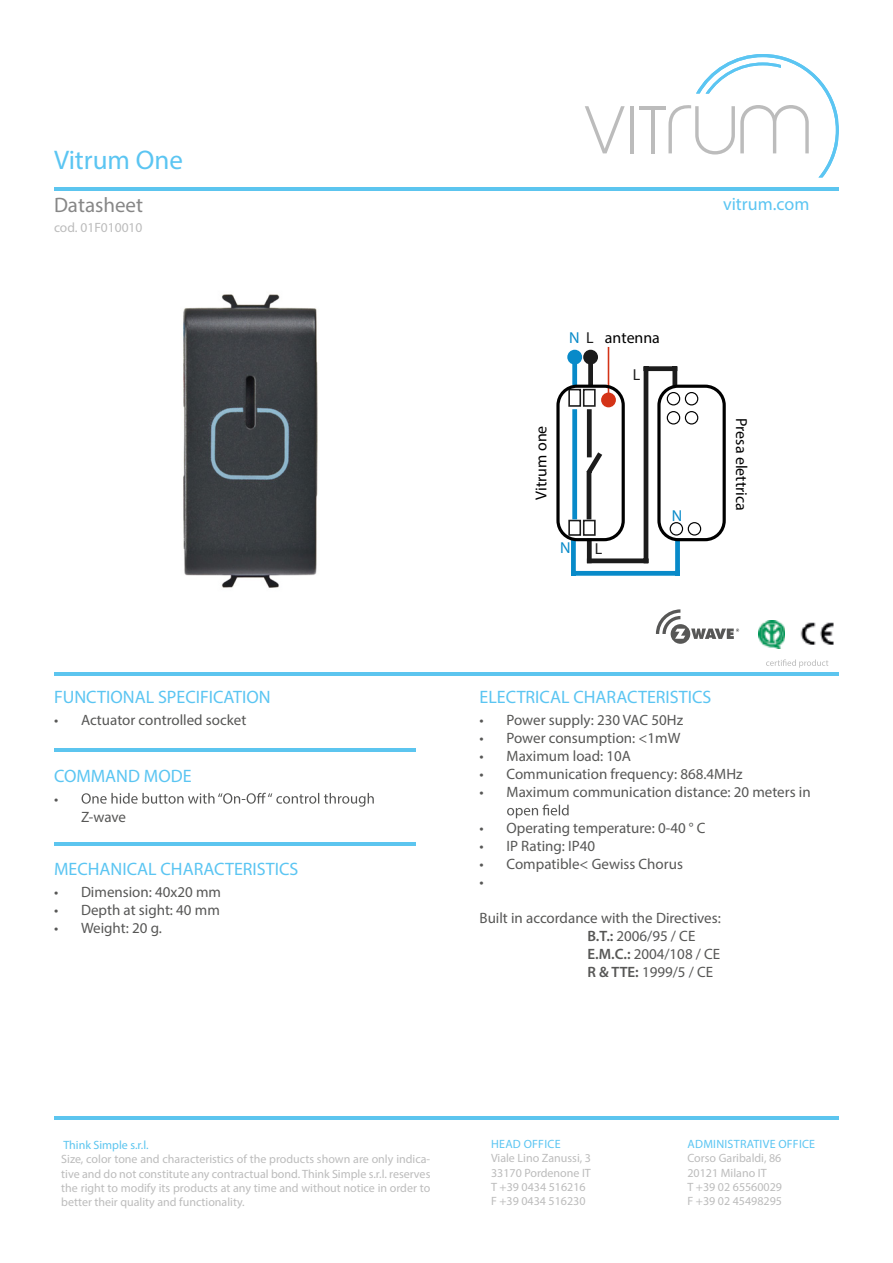
<style>
.page{position:relative;width:893px;height:1263px;background:#fff}
.page>*{position:absolute;margin:0;border:0;box-sizing:border-box;transform-origin:0 0}
.t1{font:27px "Myriad Pro";color:#5bc5f2}
.t2{font:21px "Myriad Pro";color:#878787}
.t3{font:18px "Myriad Pro";color:#5bc5f2}
.t4{font:15.9px "Myriad Pro";color:#000}
.t5{font:15.9px "Myriad Pro";color:#088ac9}
.t6{font:15.9px "Myriad Pro";color:#1c1c1c}
.t7{font:15px/18px "Myriad Pro";color:#575756}
.t8{font:13.5px "Myriad Pro";color:#bcbcbc}
.t9{font:12px/14.4px "Myriad Pro";color:#bcbcbc}
.t10{font:12px "Myriad Pro";letter-spacing:.02em;color:#5bc5f2}
.t11{font:12px "Myriad Pro";color:#5cc5ef}
.s1{color:#1c1c1c}
.s2{font-weight:600}
</style>
<div class="page">
<hr style="left:54px;top:673px;width:785px;height:3px;background:#5cc5ef">
<hr style="left:54px;top:1116px;width:785px;height:3px;background:#5cc5ef">
<hr style="left:639px;top:106px;width:27px;height:4px;background:#bcbcbc">
<svg style="left:585px;top:106px;width:40px;height:47px"></svg>
<hr style="left:630px;top:106px;width:3px;height:47px;background:#bcbcbc">
<hr style="left:651px;top:106px;width:3px;height:47px;background:#bcbcbc">
<svg style="left:668px;top:54px;width:171px;height:123px"></svg>
<hr style="left:54px;top:187px;width:785px;height:3px;background:#5cc5ef">
<img style="left:800px;top:622px;width:33px;height:23px">
<img style="left:758px;top:620px;width:27px;height:29px">
<svg style="left:656px;top:609px;width:83px;height:35px"></svg>
<svg style="left:766px;top:659px;width:63px;height:9px"></svg>
<svg style="left:82px;top:793px;width:292px;height:14px"></svg>
<hr style="left:54px;top:748px;width:361px;height:3px;background:#5cc5ef">
<hr style="left:54px;top:843px;width:361px;height:3px;background:#5cc5ef">
<svg style="left:507px;top:804px;width:62px;height:14px"></svg>
<div style="left:567px;top:350px;width:15px;height:14px;background:#088ac9;border-radius:50%"></div>
<div style="left:583px;top:350px;width:15px;height:14px;background:#1c1c1c;border-radius:50%"></div>
<div style="left:573px;top:571px;width:104px;height:5px;background:#088ac9"></div>
<div style="left:675px;top:541px;width:5px;height:32px;background:#088ac9"></div>
<div style="left:571px;top:541px;width:5px;height:32px;background:#088ac9"></div>
<div style="left:587px;top:541px;width:5px;height:20px;background:#1c1c1c"></div>
<div style="left:589px;top:558px;width:57px;height:5px;background:#1c1c1c"></div>
<hr style="left:644px;top:369px;width:4px;height:192px;background:#1c1c1c">
<div style="left:646px;top:366px;width:29px;height:5px;background:#1c1c1c"></div>
<div style="left:672px;top:369px;width:5px;height:15px;background:#1c1c1c"></div>
<div style="left:588px;top:360px;width:5px;height:24px;background:#1c1c1c"></div>
<div style="left:572px;top:360px;width:5px;height:23px;background:#088ac9"></div>
<hr style="left:608px;top:347px;width:1px;height:48px;background:#d43317">
<svg style="left:556px;top:383px;width:170px;height:160px"></svg>
<img style="left:183px;top:294px;width:135px;height:294px">
<h1 class="t1" style="left:54px;top:143px;width:130px">Vitrum One</h1>
<h2 class="t2" style="left:54px;top:192px;width:91px">Datasheet</h2>
<p class="t3" style="left:723px;top:193px;width:88px">vitrum.com</p>
<p class="t8" style="left:54px;top:219px;width:90px">cod. 01F010010</p>
<p class="t3" style="left:54px;top:686px;width:218px">FUNCTIONAL SPECIFICATION</p>
<p class="t7" style="left:54px;top:711px;width:194px">• Actuator controlled socket</p>
<p class="t3" style="left:54px;top:764px;width:139px">COMMAND MODE</p>
<p class="t7" style="left:54px;top:789px;width:6px">•</p>
<p class="t7" style="left:81px;top:807px;width:47px">Z-wave</p>
<p class="t3" style="left:54px;top:858px;width:246px">MECHANICAL CHARACTERISTICS</p>
<p class="t7" style="left:54px;top:883px;width:169px">• Dimension: 40x20 mm</p>
<p class="t7" style="left:54px;top:901px;width:167px">• Depth at sight: 40 mm</p>
<p class="t7" style="left:54px;top:919px;width:109px">• Weight: 20 g.</p>
<p class="t5" style="left:569px;top:327px;width:26px">N <span class="s1">L</span></p>
<p class="t4" style="left:605px;top:327px;width:57px">antenna</p>
<p class="t6" style="left:633px;top:364px;width:9px">L</p>
<p class="t4" style="left:531px;top:500px;width:75px;rotate:-90deg">Vitrum one</p>
<p class="t4" style="left:751px;top:418px;width:94px;rotate:90deg">Presa elettrica</p>
<p class="t5" style="left:672px;top:505px;width:12px">N</p>
<p class="t5" style="left:560px;top:538px;width:12px">N</p>
<p class="t6" style="left:595px;top:539px;width:9px">L</p>
<p class="t3" style="left:479px;top:686px;width:233px">ELECTRICAL CHARACTERISTICS</p>
<p class="t7" style="left:479px;top:711px;width:205px">• Power supply: 230 VAC 50Hz</p>
<p class="t7" style="left:479px;top:729px;width:202px">• Power consumption: &lt;1mW</p>
<p class="t7" style="left:479px;top:747px;width:153px">• Maximum load: 10A</p>
<p class="t7" style="left:479px;top:765px;width:265px">• Communication frequency: 868.4MHz</p>
<p class="t7" style="left:479px;top:783px;width:333px">• Maximum communication distance: 20 meters in</p>
<p class="t7" style="left:479px;top:819px;width:228px">• Operating temperature: 0-40 ° C</p>
<p class="t7" style="left:479px;top:837px;width:117px">• IP Rating: IP40</p>
<p class="t7" style="left:479px;top:855px;width:205px">• Compatible&lt; Gewiss Chorus •</p>
<p class="t7" style="left:587px;top:909px;width:135px;text-indent:-108px">Built in accordance with the Directives:<br><span class="s2">B.T.:</span> 2006/95 / CE<br><span class="s2">E.M.C.:</span> 2004/108 / CE<br><span class="s2">R &amp; TTE:</span> 1999/5 / CE</p>
<p class="t11" style="left:63px;top:1137px;width:87px">Think Simple s.r.l.</p>
<p class="t9" style="left:61px;top:1152px;width:371px;text-align:justify">Size, color tone and characteristics of the products shown are only indica&shy;tive and do not constitute any contractual bond. Think Simple s.r.l. reserves the right to modify its products at any time and without notice in order to better their quality and functionality.</p>
<p class="t10" style="left:491px;top:1136px;width:71px">HEAD OFFICE</p>
<p class="t9" style="left:491px;top:1151px;width:101px">Viale Lino Zanussi, 3<br>33170 Pordenone IT<br>T +39 0434 516216<br>F +39 0434 516230</p>
<p class="t10" style="left:688px;top:1136px;width:129px">ADMINISTRATIVE OFFICE</p>
<p class="t9" style="left:687px;top:1151px;width:96px">Corso Garibaldi, 86<br>20121 Milano IT<br>T +39 02 65560029<br>F +39 02 45498295</p>
</div>
